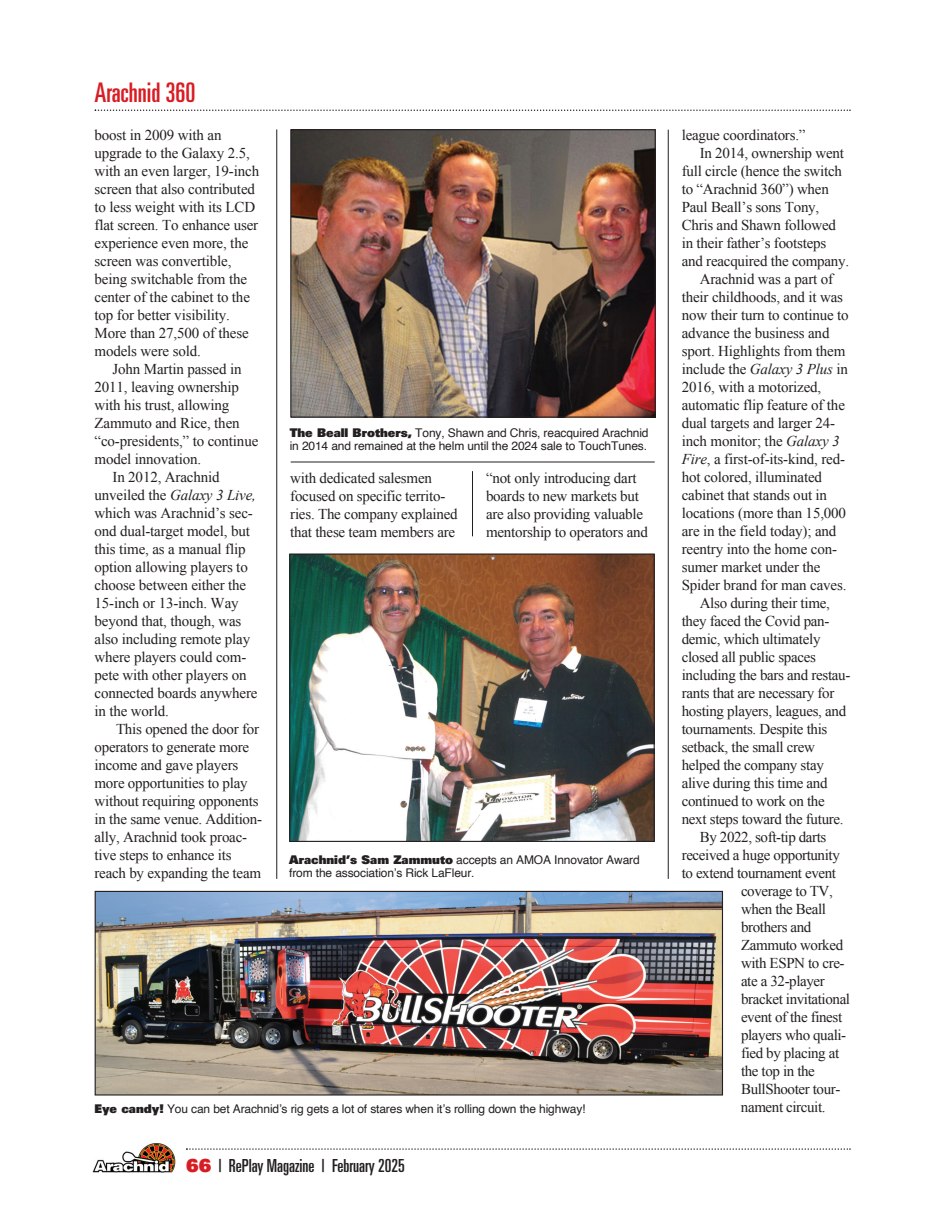
<style>
.page{position:relative;width:945px;height:1215px;background:#fff}
.page>*{position:absolute;margin:0;border:0;box-sizing:border-box;transform-origin:0 0}
.t1{font:ultra-condensed 27px "Univers";color:#d81c23}
.t2{font:ultra-condensed 18px "Univers";color:#231f20}
.t3{font:15px/18px "Times New Roman";letter-spacing:-.015em;color:#231f20}
.t4{font:italic 15px "Times New Roman";letter-spacing:-.01em;color:#231f20}
.t5{font:12px/13.8px "Helvetica";letter-spacing:-.01em;color:#231f20}
.s1{font-style:normal}
.s2{font-family:"Univers";font-weight:900}
.s3{font-weight:900;font-stretch:normal;color:#d81c23}
.s4{font-style:italic}
</style>
<div class="page">
<svg style="left:95px;top:110px;width:756px;height:1px"></svg>
<hr style="left:472px;top:471px;width:1px;height:65px;background:#231f20">
<hr style="left:277px;top:129px;width:1px;height:750px;background:#231f20">
<hr style="left:668px;top:130px;width:1px;height:749px;background:#231f20">
<svg style="left:186px;top:1148px;width:665px;height:2px"></svg>
<img style="left:93px;top:1143px;width:82px;height:29px">
<img style="left:292px;top:131px;width:362px;height:285px">
<div style="left:290px;top:129px;width:366px;height:289px;border:1px solid #231f20"></div>
<img style="left:291px;top:556px;width:362px;height:284px">
<div style="left:289px;top:554px;width:366px;height:288px;border:1px solid #231f20"></div>
<img style="left:97px;top:893px;width:624px;height:201px">
<div style="left:95px;top:891px;width:628px;height:205px;border:1px solid #231f20"></div>
<hr style="left:291px;top:462px;width:364px;height:1px;background:#231f20">
<h1 class="t1" style="left:94px;top:83px;width:103px">Arachnid 360</h1>
<p class="t3" style="left:95px;top:126px;width:166px">boost in 2009 with an upgrade to the Galaxy 2.5, with an even larger, 19-inch screen that also contributed to less weight with its LCD flat screen. To enhance user experience even more, the screen was convertible, being switchable from the center of the cabinet to the top for better visibility.<br>More than 27,500 of these models were sold.</p>
<p class="t3" style="left:113px;top:360px;width:131px">John Martin passed in</p>
<p class="t3" style="left:95px;top:378px;width:146px">2011, leaving ownership</p>
<p class="t3" style="left:95px;top:396px;width:136px">with his trust, allowing</p>
<p class="t3" style="left:95px;top:414px;width:147px">Zammuto and Rice, then</p>
<p class="t3" style="left:95px;top:432px;width:165px">“co-presidents,” to continue</p>
<p class="t3" style="left:95px;top:450px;width:108px">model innovation.</p>
<p class="t3" style="left:113px;top:468px;width:109px">In 2012, Arachnid</p>
<p class="t4" style="left:95px;top:486px;width:163px"><span class="s1">unveiled the</span> Galaxy 3 Live,</p>
<p class="t3" style="left:95px;top:504px;width:160px">which was Arachnid’s sec-</p>
<p class="t3" style="left:95px;top:522px;width:157px">ond dual-target model, but</p>
<p class="t3" style="left:95px;top:540px;width:153px">this time, as a manual flip</p>
<p class="t3" style="left:95px;top:558px;width:155px">option allowing players to</p>
<p class="t3" style="left:95px;top:576px;width:153px">choose between either the</p>
<p class="t3" style="left:95px;top:594px;width:146px">15-inch or 13-inch. Way</p>
<p class="t3" style="left:95px;top:612px;width:148px">beyond that, though, was</p>
<p class="t3" style="left:95px;top:630px;width:157px">also including remote play</p>
<p class="t3" style="left:95px;top:648px;width:153px">where players could com-</p>
<p class="t3" style="left:95px;top:666px;width:154px">pete with other players on</p>
<p class="t3" style="left:95px;top:684px;width:165px">connected boards anywhere</p>
<p class="t3" style="left:95px;top:702px;width:76px">in the world.</p>
<p class="t3" style="left:116px;top:720px;width:145px">This opened the door for</p>
<p class="t3" style="left:95px;top:738px;width:156px">operators to generate more</p>
<p class="t3" style="left:95px;top:756px;width:145px">income and gave players</p>
<p class="t3" style="left:95px;top:774px;width:155px">more opportunities to play</p>
<p class="t3" style="left:95px;top:792px;width:166px">without requiring opponents</p>
<p class="t3" style="left:95px;top:810px;width:169px">in the same venue. Addition -</p>
<p class="t3" style="left:95px;top:828px;width:154px">ally, Arachnid took proac-</p>
<p class="t3" style="left:95px;top:846px;width:139px">tive steps to enhance its</p>
<p class="t3" style="left:95px;top:864px;width:168px">reach by expanding the team</p>
<p class="t5" style="left:290px;top:427px;width:360px"><span class="s2">The Beall Brothers,</span> Tony, Shawn and Chris, reacquired Arachnid in 2014 and remained at the helm until the 2024 sale to TouchTunes.</p>
<p class="t3" style="left:290px;top:469px;width:169px">with dedicated salesmen focused on specific territo&shy;ries. The company explained that these team members are</p>
<p class="t3" style="left:486px;top:469px;width:164px">“not only introducing dart boards to new markets but are also providing valuable mentorship to operators and</p>
<p class="t5" style="left:289px;top:853px;width:352px"><span class="s2">Arachnid’s Sam Zammuto</span> accepts an AMOA Innovator Award from the association’s Rick LaFleur.</p>
<p class="t5" style="left:94px;top:1103px;width:493px"><span class="s2">Eye candy!</span> You can bet Arachnid’s rig gets a lot of stares when it’s rolling down the highway!</p>
<p class="t2" style="left:186px;top:1159px;width:220px"><span class="s3">66</span> | RePlay Magazine | February 2025</p>
<p class="t3" style="left:682px;top:126px;width:125px">league coordinators.”</p>
<p class="t3" style="left:700px;top:144px;width:146px">In 2014, ownership went</p>
<p class="t3" style="left:682px;top:162px;width:162px">full circle (hence the switch</p>
<p class="t3" style="left:682px;top:180px;width:149px">to “Arachnid 360”) when</p>
<p class="t3" style="left:682px;top:198px;width:139px">Paul Beall’s sons Tony,</p>
<p class="t3" style="left:682px;top:216px;width:156px">Chris and Shawn followed</p>
<p class="t3" style="left:682px;top:234px;width:146px">in their father’s footsteps</p>
<p class="t3" style="left:682px;top:252px;width:169px">and reacquired the company.</p>
<p class="t3" style="left:700px;top:270px;width:135px">Arachnid was a part of</p>
<p class="t3" style="left:682px;top:288px;width:163px">their childhoods, and it was</p>
<p class="t3" style="left:682px;top:306px;width:169px">now their turn to continue to</p>
<p class="t3" style="left:682px;top:324px;width:149px">advance the business and</p>
<p class="t3" style="left:682px;top:342px;width:165px">sport. Highlights from them</p>
<p class="t3" style="left:682px;top:360px;width:168px">include the <span class="s4">Galaxy 3 Plus</span> in</p>
<p class="t3" style="left:682px;top:378px;width:141px">2016, with a motorized,</p>
<p class="t3" style="left:682px;top:396px;width:165px">automatic flip feature of the</p>
<p class="t3" style="left:682px;top:414px;width:155px">dual targets and larger 24-</p>
<p class="t3" style="left:682px;top:432px;width:159px">inch monitor; the <span class="s4">Galaxy 3</span></p>
<p class="t3" style="left:682px;top:450px;width:165px"><span class="s4">Fire</span>, a first-of-its-kind, red-</p>
<p class="t3" style="left:682px;top:468px;width:142px">hot colored, illuminated</p>
<p class="t3" style="left:682px;top:486px;width:147px">cabinet that stands out in</p>
<p class="t3" style="left:682px;top:504px;width:166px">locations (more than 15,000</p>
<p class="t3" style="left:682px;top:522px;width:156px">are in the field today); and</p>
<p class="t3" style="left:682px;top:540px;width:157px">reentry into the home con-</p>
<p class="t3" style="left:682px;top:558px;width:140px">sumer market under the</p>
<p class="t3" style="left:682px;top:576px;width:166px">Spider brand for man caves.</p>
<p class="t3" style="left:700px;top:594px;width:132px">Also during their time,</p>
<p class="t3" style="left:682px;top:612px;width:149px">they faced the Covid pan-</p>
<p class="t3" style="left:682px;top:630px;width:140px">demic, which ultimately</p>
<p class="t3" style="left:682px;top:648px;width:136px">closed all public spaces</p>
<p class="t3" style="left:682px;top:666px;width:170px">including the bars and restau-</p>
<p class="t3" style="left:682px;top:684px;width:154px">rants that are necessary for</p>
<p class="t3" style="left:682px;top:702px;width:166px">hosting players, leagues, and</p>
<p class="t3" style="left:682px;top:720px;width:147px">tournaments. Despite this</p>
<p class="t3" style="left:682px;top:738px;width:135px">setback, the small crew</p>
<p class="t3" style="left:682px;top:756px;width:144px">helped the company stay</p>
<p class="t3" style="left:682px;top:774px;width:147px">alive during this time and</p>
<p class="t3" style="left:682px;top:792px;width:145px">continued to work on the</p>
<p class="t3" style="left:682px;top:810px;width:163px">next steps toward the future.</p>
<p class="t3" style="left:700px;top:828px;width:128px">By 2022, soft-tip darts</p>
<p class="t3" style="left:682px;top:846px;width:160px">received a huge opportunity</p>
<p class="t3" style="left:682px;top:864px;width:156px">to extend tournament event</p>
<p class="t3" style="left:741px;top:882px;width:93px">coverage to TV,</p>
<p class="t3" style="left:741px;top:900px;width:87px">when the Beall</p>
<p class="t3" style="left:741px;top:918px;width:72px">brothers and</p>
<p class="t3" style="left:741px;top:936px;width:104px">Zammuto worked</p>
<p class="t3" style="left:741px;top:954px;width:105px">with ESPN to cre-</p>
<p class="t3" style="left:741px;top:972px;width:85px">ate a 32-player</p>
<p class="t3" style="left:741px;top:990px;width:111px">bracket invitational</p>
<p class="t3" style="left:741px;top:1008px;width:103px">event of the finest</p>
<p class="t3" style="left:741px;top:1026px;width:107px">players who quali-</p>
<p class="t3" style="left:741px;top:1044px;width:100px">fied by placing at</p>
<p class="t3" style="left:741px;top:1062px;width:75px">the top in the</p>
<p class="t3" style="left:741px;top:1080px;width:101px">BullShooter tour-</p>
<p class="t3" style="left:741px;top:1098px;width:86px">nament circuit.</p>
</div>
